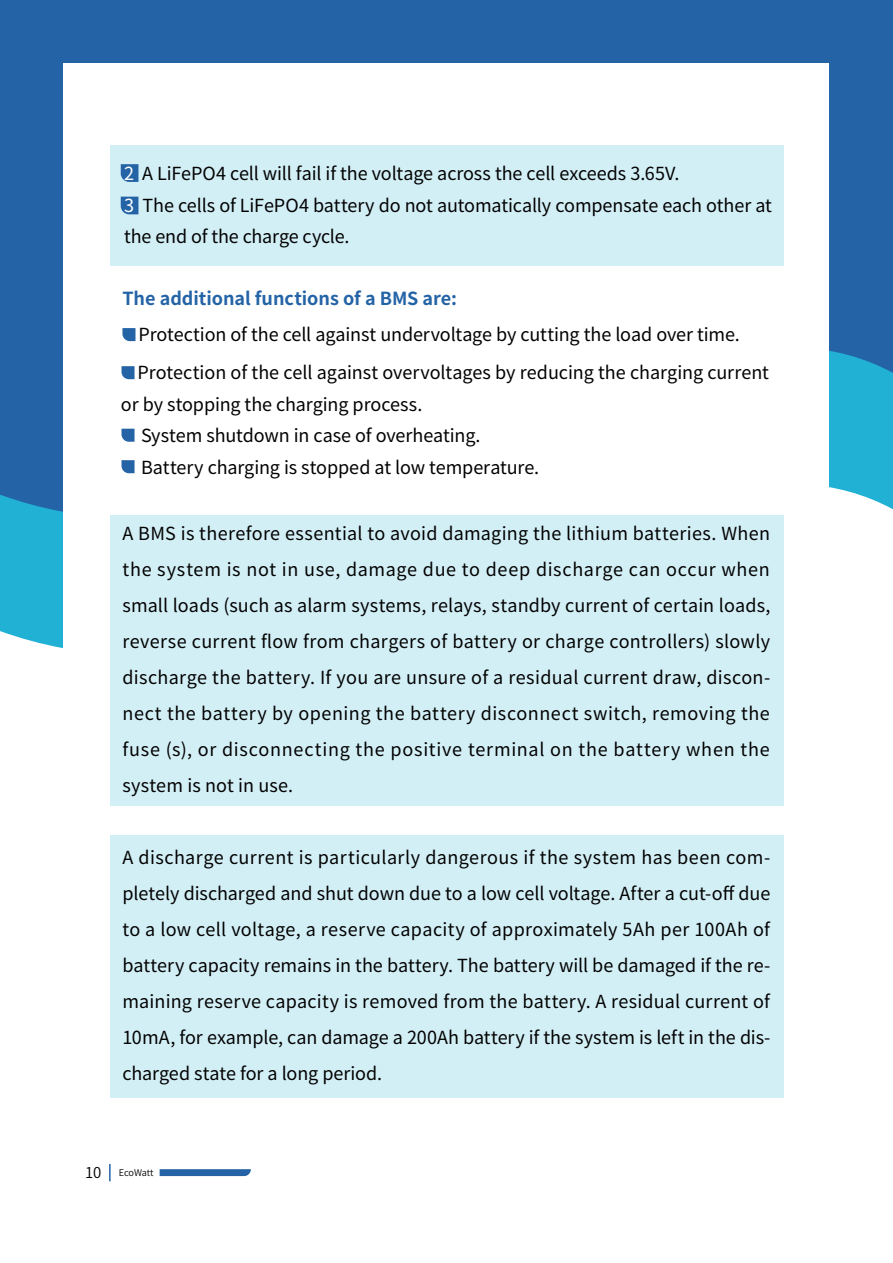
<style>
.page{position:relative;width:893px;height:1263px;background:#fff}
.page>*{position:absolute;margin:0;border:0;box-sizing:border-box;transform-origin:0 0}
.t1{font:18px/36px "Source Han Sans CN";letter-spacing:-.005em;color:#030303}
.t2{font:700 18px "Source Han Sans CN";color:#2464a6}
.t3{font:9.15px "Source Han Sans CN";letter-spacing:-.015em;color:#030303}
.s1{color:#fff}
.s2{font-size:15px}
</style>
<div class="page">
<svg style="left:0;top:0;width:893px;height:614px;background:#3278b1"></svg>
<div style="left:64px;top:64px;width:765px;height:1135px;background:#fff"></div>
<svg style="left:160px;top:1169px;width:91px;height:7px"></svg>
<svg style="left:109px;top:1164px;width:2px;height:17px"></svg>
<div style="left:110px;top:146px;width:673px;height:120px;background:#d3eff6"></div>
<div style="left:110px;top:835px;width:673px;height:263px;background:#d3eff6"></div>
<div style="left:110px;top:516px;width:673px;height:290px;background:#d3eff6"></div>
<svg style="left:122px;top:328px;width:13px;height:13px"></svg>
<svg style="left:122px;top:366px;width:13px;height:13px"></svg>
<svg style="left:122px;top:429px;width:13px;height:13px"></svg>
<svg style="left:122px;top:460px;width:13px;height:13px"></svg>
<svg style="left:121px;top:164px;width:17px;height:18px"></svg>
<svg style="left:121px;top:197px;width:17px;height:17px"></svg>
<p class="t1" style="left:124px;top:158px;width:649px;line-height:31.5px"><span class="s1">2</span> A LiFePO4 cell will fail if the voltage across the cell exceeds 3.65V.<br><span class="s1">3</span> The cells of LiFePO4 battery do not automatically compensate each other at the end of the charge cycle.</p>
<p class="t2" style="left:122px;top:289px;width:336px">The additional functions of a BMS are:</p>
<p class="t1" style="left:138px;top:316px;width:633px;line-height:37.7px">Protection of the cell against undervoltage by cutting the load over time.<br>Protection of the cell against overvoltages by reducing the charging current</p>
<p class="t1" style="left:141px;top:389px;width:400px;line-height:31.5px;text-indent:-20px">or by stopping the charging process.<br>System shutdown in case of overheating.<br>Battery charging is stopped at low temperature.</p>
<p class="t1" style="left:122px;top:516px;width:649px;text-align:justify">A BMS is therefore essential to avoid damaging the lithium batteries. When the system is not in use, damage due to deep discharge can occur when small loads (such as alarm systems, relays, standby current of certain loads, reverse current flow from chargers of battery or charge controllers) slowly discharge the battery. If you are unsure of a residual current draw, discon&shy;nect the battery by opening the battery disconnect switch, removing the fuse (s), or disconnecting the positive terminal on the battery when the system is not in use.</p>
<p class="t1" style="left:122px;top:840px;width:650px;text-align:justify">A discharge current is particularly dangerous if the system has been com&shy;pletely discharged and shut down due to a low cell voltage. After a cut-off due to a low cell voltage, a reserve capacity of approximately 5Ah per 100Ah of battery capacity remains in the battery. The battery will be damaged if the re&shy;maining reserve capacity is removed from the battery. A residual current of 10mA, for example, can damage a 200Ah battery if the system is left in the dis&shy;charged state for a long period.</p>
<p class="t3" style="left:85px;top:1167px;width:70px"><span class="s2">10</span> EcoWatt</p>
</div>
